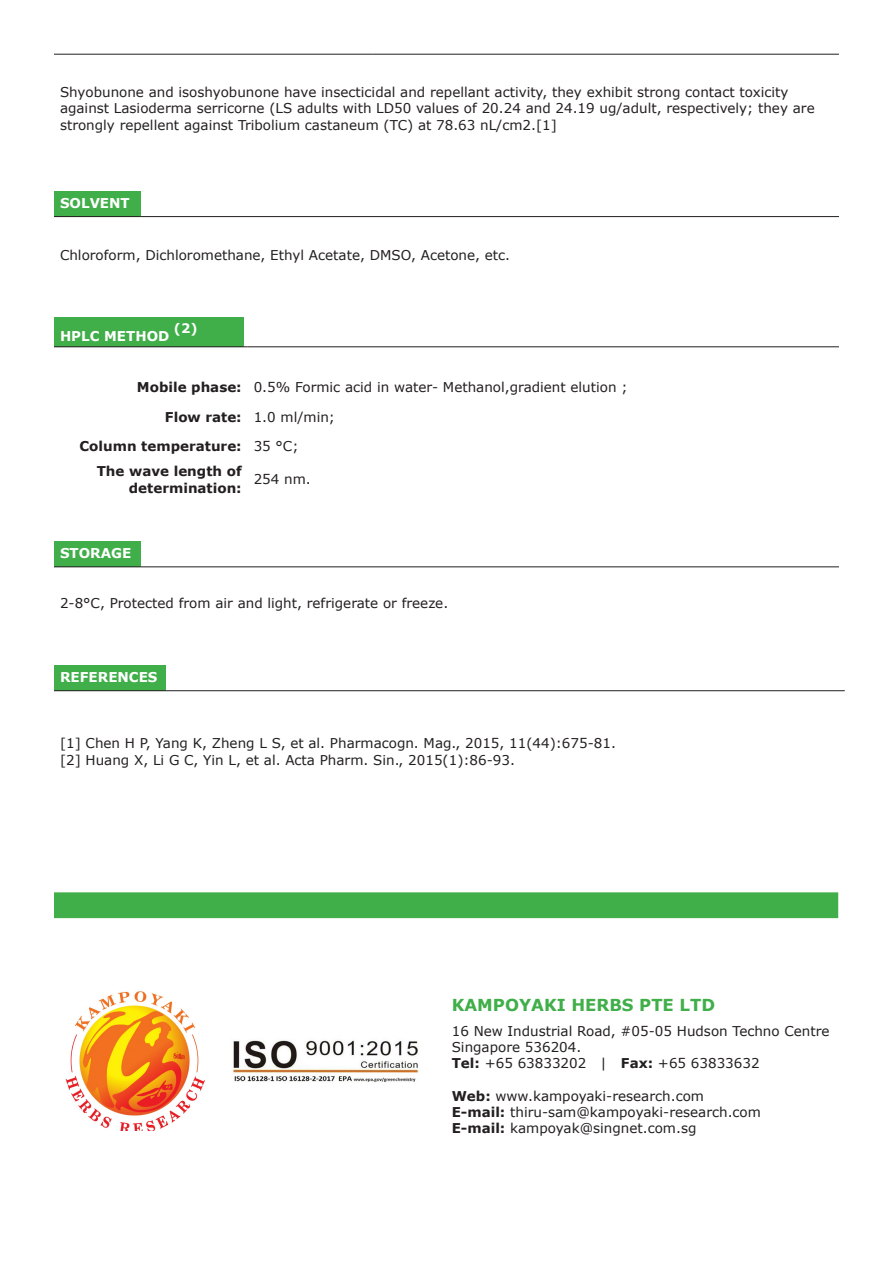
<style>
.page{position:relative;width:893px;height:1263px;background:#fff}
.page>*{position:absolute;margin:0;border:0;box-sizing:border-box;transform-origin:0 0}
.t1{font:700 16.5px "Verdana";color:#40ae49}
.t2{font:13.5px/16.2px "Verdana";color:#231f20}
.t3{font:700 13.5px/16.2px "Verdana";color:#231f20;text-align:right}
.t4{font:700 13.5px "Verdana";color:#fff}
.t5{font:700 13.05px "Verdana";color:#fff}
.s1{font-weight:700}
</style>
<div class="page">
<hr style="left:54px;top:54px;width:319px;height:1px;background:#231f20">
<hr style="left:373px;top:54px;width:466px;height:1px;background:#231f20">
<div style="left:54px;top:191px;width:86px;height:26px;background:#40ae49"></div>
<hr style="left:54px;top:216px;width:86px;height:1px;background:#231f20">
<hr style="left:140px;top:216px;width:699px;height:1px;background:#231f20">
<div style="left:54px;top:318px;width:189px;height:29px;background:#40ae49"></div>
<hr style="left:54px;top:347px;width:189px;height:1px;background:#231f20">
<hr style="left:248px;top:347px;width:591px;height:1px;background:#231f20">
<div style="left:54px;top:542px;width:86px;height:25px;background:#40ae49"></div>
<hr style="left:54px;top:567px;width:86px;height:1px;background:#231f20">
<hr style="left:140px;top:567px;width:699px;height:1px;background:#231f20">
<div style="left:54px;top:666px;width:112px;height:25px;background:#40ae49"></div>
<hr style="left:54px;top:690px;width:112px;height:1px;background:#231f20">
<hr style="left:166px;top:690px;width:679px;height:1px;background:#231f20">
<div style="left:54px;top:892px;width:784px;height:26px;background:#40ae49"></div>
<img style="left:65px;top:991px;width:140px;height:140px">
<img style="left:232px;top:1040px;width:187px;height:42px">
<p class="t2" style="left:60px;top:84px;width:756px">Shyobunone and isoshyobunone have insecticidal and repellant activity, they exhibit strong contact toxicity against Lasioderma serricorne (LS adults with LD50 values of 20.24 and 24.19 ug/adult, respectively; they are strongly repellent against Tribolium castaneum (TC) at 78.63 nL/cm2.[1]</p>
<p class="t4" style="left:60px;top:194px;width:71px">SOLVENT</p>
<p class="t2" style="left:60px;top:247px;width:452px">Chloroform, Dichloromethane, Ethyl Acetate, DMSO, Acetone, etc.</p>
<p class="t4" style="left:60px;top:327px;width:111px">HPLC METHOD</p>
<p class="t5" style="left:174px;top:320px;width:25px">(2)</p>
<p class="t3" style="left:137px;top:379px;width:106px">Mobile phase:</p>
<p class="t2" style="left:254px;top:379px;width:375px">0.5% Formic acid in water- Methanol,gradient elution ;</p>
<p class="t3" style="left:165px;top:409px;width:78px">Flow rate:</p>
<p class="t2" style="left:254px;top:409px;width:83px">1.0 ml/min;</p>
<p class="t3" style="left:80px;top:438px;width:164px">Column temperature:</p>
<p class="t2" style="left:254px;top:438px;width:46px">35 °C;</p>
<p class="t3" style="left:97px;top:463px;width:146px">The wave length of determination:</p>
<p class="t2" style="left:254px;top:472px;width:59px">254 nm.</p>
<p class="t4" style="left:60px;top:544px;width:73px">STORAGE</p>
<p class="t2" style="left:60px;top:595px;width:390px">2-8°C, Protected from air and light, refrigerate or freeze.</p>
<p class="t4" style="left:60px;top:668px;width:99px">REFERENCES</p>
<p class="t2" style="left:60px;top:735px;width:557px">[1] Chen H P, Yang K, Zheng L S, et al. Pharmacogn. Mag., 2015, 11(44):675-81.</p>
<p class="t2" style="left:60px;top:752px;width:456px">[2] Huang X, Li G C, Yin L, et al. Acta Pharm. Sin., 2015(1):86-93.</p>
<p class="t1" style="left:452px;top:994px;width:265px">KAMPOYAKI HERBS PTE LTD</p>
<p class="t2" style="left:452px;top:1023px;width:379px">16 New Industrial Road, #05-05 Hudson Techno Centre</p>
<p class="t2" style="left:452px;top:1039px;width:131px">Singapore 536204.</p>
<p class="t2" style="left:452px;top:1055px;width:309px"><span class="s1">Tel:</span> +65 63833202 | <span class="s1">Fax:</span> +65 63833632</p>
<p class="t2" style="left:452px;top:1088px;width:254px"><span class="s1">Web:</span> www.kampoyaki-research.com</p>
<p class="t2" style="left:452px;top:1104px;width:311px"><span class="s1">E-mail:</span> thiru-sam@kampoyaki-research.com</p>
<p class="t2" style="left:452px;top:1120px;width:246px"><span class="s1">E-mail:</span> kampoyak@singnet.com.sg</p>
</div>
